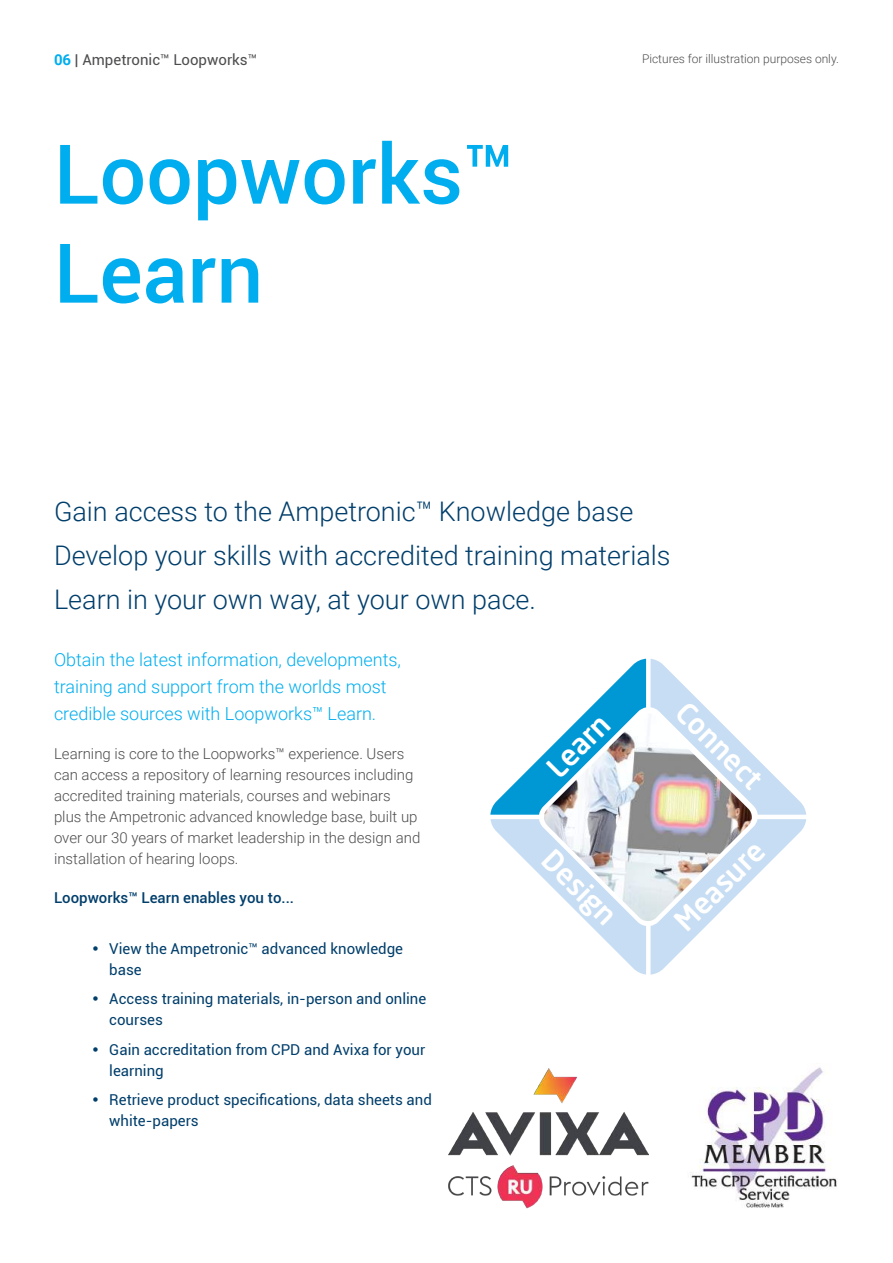
<style>
.page{position:relative;width:893px;height:1263px;background:#fff}
.page>*{position:absolute;margin:0;border:0;box-sizing:border-box;transform-origin:0 0}
.t1{font:500 82.5px/99px "Roboto";color:#00aeef}
.t2{font:500 28.8px "Neo Sans";color:#fff}
.t3{font:300 27px/44px "Roboto";color:#003e6b}
.t4{font:300 18px/27px "Roboto";color:#00aeef}
.t5{font:300 15px/21px "Roboto";color:#4d4d4f}
.t6{font:15px/21px "Roboto";color:#003e6b}
.t7{font:500 15px "Roboto";color:#003e6b}
.t8{font:15px "Roboto";color:#4d4d4f}
.t9{font:300 12px "Roboto";color:#4d4d4f}
.s1{font-weight:700;color:#00aeef}
</style>
<div class="page">
<svg style="left:490px;top:659px;width:316px;height:315px"></svg>
<img style="left:543px;top:713px;width:210px;height:209px">
<img style="left:449px;top:1068px;width:200px;height:141px">
<img style="left:690px;top:1067px;width:147px;height:141px">
<p class="t8" style="left:54px;top:49px;width:205px"><span class="s1">06</span> | Ampetronic™ Loopworks™</p>
<p class="t9" style="left:642px;top:50px;width:198px">Pictures for illustration purposes only.</p>
<h1 class="t1" style="left:54px;top:122px;width:462px">Loopworks™<br>Learn</h1>
<h3 class="t3" style="left:54px;top:488px;width:618px">Gain access to the Ampetronic™ Knowledge base<br>Develop your skills with accredited training materials<br>Learn in your own way, at your own pace.</h3>
<p class="t4" style="left:54px;top:646px;width:349px">Obtain the latest information, developments, training and support from the worlds most credible sources with Loopworks™ Learn.</p>
<p class="t5" style="left:54px;top:743px;width:368px">Learning is core to the Loopworks™ experience. Users can access a repository of learning resources including accredited training materials, courses and webinars plus the Ampetronic advanced knowledge base, built up over our 30 years of market leadership in the design and installation of hearing loops.</p>
<p class="t7" style="left:54px;top:887px;width:242px">Loopworks™ Learn enables you to...</p>
<p class="t6" style="left:109px;top:937px;width:295px">View the Ampetronic™ advanced knowledge base</p>
<p class="t6" style="left:109px;top:988px;width:318px">Access training materials, in-person and online courses</p>
<p class="t6" style="left:109px;top:1038px;width:318px">Gain accreditation from CPD and Avixa for your learning</p>
<p class="t6" style="left:109px;top:1089px;width:324px">Retrieve product specifications, data sheets and white-papers</p>
<h2 class="t2" style="left:543px;top:763px;width:77px;rotate:-45deg">Learn</h2>
<h2 class="t2" style="left:556px;top:846px;width:93px;rotate:45deg">Design</h2>
<h2 class="t2" style="left:690px;top:698px;width:110px;rotate:45deg">Connect</h2>
<h2 class="t2" style="left:671px;top:917px;width:115px;rotate:-45deg">Measure</h2>
</div>
